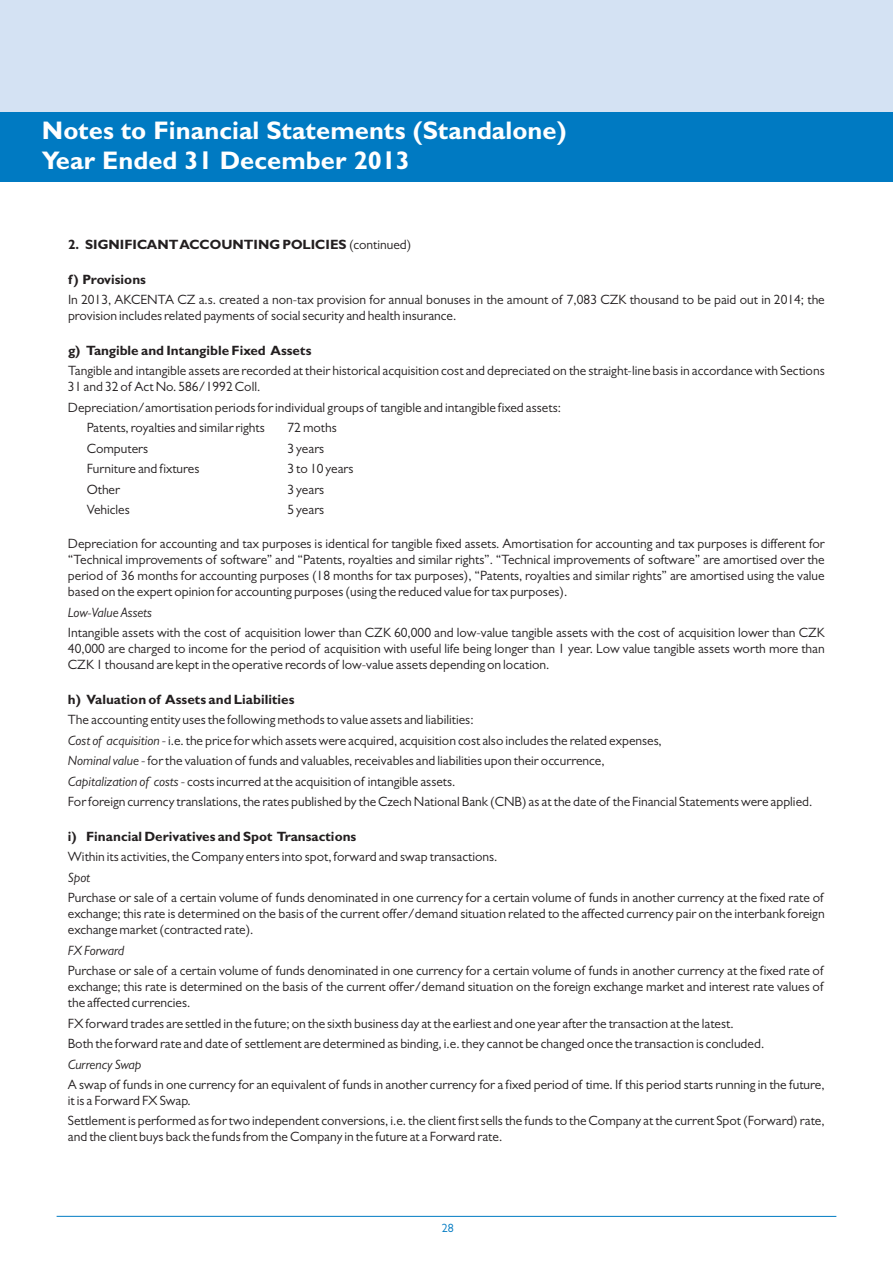
<style>
.page{position:relative;width:893px;height:1263px;background:#fff}
.page>*{position:absolute;margin:0;border:0;box-sizing:border-box;transform-origin:0 0}
.t1{font:700 25.5px/30.5px "Gill Sans MT Pro";color:#fff}
.t2{font:13.5px/15.9px "Gill Sans MT Pro";color:#231f20}
.t3{font:700 13.5px "Gill Sans MT Pro";color:#231f20}
.t4{font:italic 13.5px "Gill Sans MT Pro";color:#231f20}
.t5{font:12px "Gill Sans MT Pro";color:#007ac2}
.s1{font-weight:400}
.s2{font-style:italic}
</style>
<div class="page">
<div style="left:0;top:0;width:893px;height:161px;background:#d4e2f3"></div>
<hr style="left:57px;top:1216px;width:779px;height:1px;background:#007bc3">
<div style="left:0;top:112px;width:893px;height:69px;background:#007ac2"></div>
<h1 class="t1" style="left:42px;top:119px;width:526px">Notes to Financial Statements (Standalone)<br>Year Ended 31 December 2013</h1>
<p class="t3" style="left:68px;top:239px;width:345px">2. SIGNIFICANT ACCOUNTING POLICIES <span class="s1">(continued)</span></p>
<p class="t3" style="left:68px;top:274px;width:80px">f) Provisions</p>
<p class="t2" style="left:68px;top:294px;width:758px">In 2013, AKCENTA CZ a.s. created a non-tax provision for annual bonuses in the amount of 7,083 CZK thousand to be paid out in 2014; the provision includes related payments of social security and health insurance.</p>
<p class="t3" style="left:68px;top:345px;width:245px">g) Tangible and Intangible Fixed Assets</p>
<p class="t2" style="left:68px;top:365px;width:758px">Tangible and intangible assets are recorded at their historical acquisition cost and depreciated on the straight-line basis in accordance with Sections<br>31 and 32 of Act No. 586/1992 Coll.</p>
<p class="t2" style="left:87px;top:399px;width:476px;line-height:20.5px;text-indent:-19px">Depreciation/amortisation periods for individual groups of tangible and intangible fixed assets:<br>Patents, royalties and similar rights</p>
<p class="t2" style="left:288px;top:422px;width:51px">72 moths</p>
<p class="t2" style="left:87px;top:442px;width:63px">Computers</p>
<p class="t2" style="left:288px;top:442px;width:38px">3 years</p>
<p class="t2" style="left:87px;top:463px;width:114px">Furniture and fixtures</p>
<p class="t2" style="left:288px;top:463px;width:68px">3 to 10 years</p>
<p class="t2" style="left:87px;top:483px;width:35px">Other</p>
<p class="t2" style="left:288px;top:483px;width:38px">3 years</p>
<p class="t2" style="left:87px;top:504px;width:45px">Vehicles</p>
<p class="t2" style="left:288px;top:504px;width:38px">5 years</p>
<p class="t2" style="left:68px;top:538px;width:758px;text-align:justify">Depreciation for accounting and tax purposes is identical for tangible fixed assets. Amortisation for accounting and tax purposes is different for “Technical improvements of software” and “Patents, royalties and similar rights”. “Technical improvements of software” are amortised over the period of 36 months for accounting purposes (18 months for tax purposes), “Patents, royalties and similar rights” are amortised using the value based on the expert opinion for accounting purposes (using the reduced value for tax purposes).</p>
<p class="t4" style="left:68px;top:607px;width:85px">Low-Value Assets</p>
<p class="t2" style="left:68px;top:627px;width:758px;text-align:justify">Intangible assets with the cost of acquisition lower than CZK 60,000 and low-value tangible assets with the cost of acquisition lower than CZK 40,000 are charged to income for the period of acquisition with useful life being longer than 1 year. Low value tangible assets worth more than CZK 1 thousand are kept in the operative records of low-value assets depending on location.</p>
<p class="t3" style="left:68px;top:694px;width:228px">h) Valuation of Assets and Liabilities</p>
<p class="t2" style="left:68px;top:711px;width:746px;line-height:20.5px">The accounting entity uses the following methods to value assets and liabilities:<br><span class="s2">Cost of acquisition</span> - i.e. the price for which assets were acquired, acquisition cost also includes the related expenses,<br><span class="s2">Nominal value</span> - for the valuation of funds and valuables, receivables and liabilities upon their occurrence,<br><span class="s2">Capitalization of costs</span> - costs incurred at the acquisition of intangible assets.<br>For foreign currency translations, the rates published by the Czech National Bank (CNB) as at the date of the Financial Statements were applied.</p>
<p class="t3" style="left:68px;top:831px;width:290px">i) Financial Derivatives and Spot Transactions</p>
<p class="t2" style="left:68px;top:851px;width:431px">Within its activities, the Company enters into spot, forward and swap transactions.</p>
<p class="t4" style="left:68px;top:872px;width:24px">Spot</p>
<p class="t2" style="left:68px;top:892px;width:758px;text-align:justify">Purchase or sale of a certain volume of funds denominated in one currency for a certain volume of funds in another currency at the fixed rate of exchange; this rate is determined on the basis of the current offer/demand situation related to the affected currency pair on the interbank foreign exchange market (contracted rate).</p>
<p class="t4" style="left:68px;top:945px;width:58px">FX Forward</p>
<p class="t2" style="left:68px;top:965px;width:757px;text-align:justify">Purchase or sale of a certain volume of funds denominated in one currency for a certain volume of funds in another currency at the fixed rate of exchange; this rate is determined on the basis of the current offer/demand situation on the foreign exchange market and interest rate values of the affected currencies.</p>
<p class="t2" style="left:68px;top:1015px;width:698px;line-height:20.5px">FX forward trades are settled in the future; on the sixth business day at the earliest and one year after the transaction at the latest.<br>Both the forward rate and date of settlement are determined as binding, i.e. they cannot be changed once the transaction is concluded.</p>
<p class="t4" style="left:68px;top:1059px;width:75px">Currency Swap</p>
<p class="t2" style="left:68px;top:1078px;width:758px">A swap of funds in one currency for an equivalent of funds in another currency for a fixed period of time. If this period starts running in the future, it is a Forward FX Swap.</p>
<p class="t2" style="left:68px;top:1115px;width:758px">Settlement is performed as for two independent conversions, i.e. the client first sells the funds to the Company at the current Spot (Forward) rate, and the client buys back the funds from the Company in the future at a Forward rate.</p>
<p class="t5" style="left:442px;top:1224px;width:13px">28</p>
</div>
